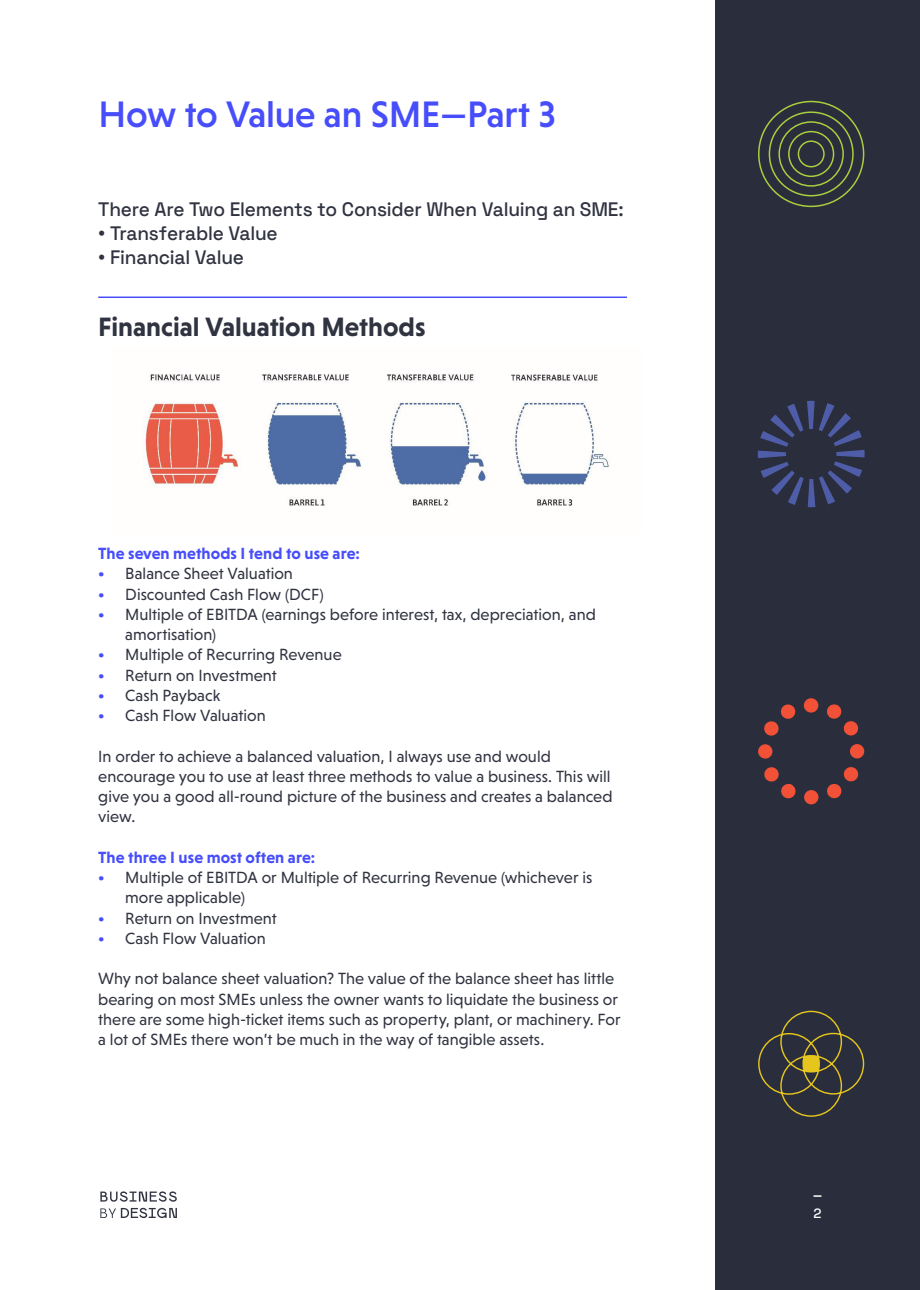
<style>
.page{position:relative;width:920px;height:1290px;background:#fff}
.page>*{position:absolute;margin:0;border:0;box-sizing:border-box;transform-origin:0 0}
.Heading_1{font:500 37.5px "Niveau Grotesk";letter-spacing:-.005em;color:#474dfa}
.Heading_2{font:700 27px "Niveau Grotesk";color:#303340}
.Intro_copy{font:300 19.5px "Space Grotesk";letter-spacing:-.01em;color:#303340}
.Body_copy{font:16.5px/20.2px "Niveau Grotesk";color:#303340}
.Heading_3{font:700 16.5px "Niveau Grotesk";letter-spacing:.005em;color:#474dfa}
.t1{font:300 13.5px "Space Grotesk";color:#fff}
.s1{font-weight:700;color:#474dfa}
</style>
<div class="page">
<svg style="left:100px;top:1191px;width:77px;height:11px"></svg>
<svg style="left:100px;top:1208px;width:77px;height:10px"></svg>
<hr style="left:98px;top:296px;width:529px;height:2px;background:#474dfa">
<div style="left:716px;top:0;width:204px;height:1290px;background:#292d3c"></div>
<svg style="left:758px;top:100px;width:107px;height:108px"></svg>
<svg style="left:758px;top:401px;width:107px;height:106px"></svg>
<div style="left:851px;top:745px;width:12px;height:13px;background:#f05137;border-radius:50%"></div>
<div style="left:850px;top:744px;width:14px;height:14px;border:2px solid #f05137;border-radius:50%"></div>
<svg style="left:827px;top:767px;width:32px;height:32px"></svg>
<svg style="left:827px;top:704px;width:32px;height:32px"></svg>
<div style="left:804px;top:790px;width:14px;height:14px;background:#f05137;border:2px solid #f05137;border-radius:50%"></div>
<div style="left:804px;top:698px;width:14px;height:15px;background:#f05137;border:2px solid #f05137;border-radius:6px"></div>
<svg style="left:764px;top:767px;width:32px;height:31px"></svg>
<svg style="left:764px;top:704px;width:32px;height:32px"></svg>
<div style="left:759px;top:745px;width:13px;height:13px;background:#f05137;border-radius:50%"></div>
<div style="left:758px;top:744px;width:14px;height:15px;border:2px solid #f05137;border-radius:50%"></div>
<svg style="left:759px;top:1010px;width:106px;height:107px"></svg>
<img style="left:143px;top:374px;width:466px;height:132px">
<svg style="left:813px;top:1195px;width:8px;height:2px"></svg>
<p class="Heading_1" style="left:99px;top:92px;width:459px">How to Value an SME—Part 3</p>
<p class="Intro_copy" style="left:98px;top:194px;width:527px">There Are Two Elements to Consider When Valuing an SME:</p>
<p class="Intro_copy" style="left:98px;top:218px;width:181px">• Transferable Value</p>
<p class="Intro_copy" style="left:98px;top:242px;width:147px">• Financial Value</p>
<p class="Heading_2" style="left:98px;top:312px;width:329px">Financial Valuation Methods</p>
<p class="Heading_3" style="left:98px;top:544px;width:263px">The seven methods I tend to use are:</p>
<p class="Body_copy" style="left:98px;top:563px;width:196px"><span class="s1">•</span> Balance Sheet Valuation</p>
<p class="Body_copy" style="left:98px;top:584px;width:227px"><span class="s1">•</span> Discounted Cash Flow (DCF)</p>
<p class="Body_copy" style="left:125px;top:604px;width:472px;text-indent:-27px"><span class="s1">•</span> Multiple of EBITDA (earnings before interest, tax, depreciation, and amortisation)</p>
<p class="Body_copy" style="left:98px;top:644px;width:245px"><span class="s1">•</span> Multiple of Recurring Revenue</p>
<p class="Body_copy" style="left:98px;top:665px;width:180px"><span class="s1">•</span> Return on Investment</p>
<p class="Body_copy" style="left:98px;top:685px;width:124px"><span class="s1">•</span> Cash Payback</p>
<p class="Body_copy" style="left:98px;top:705px;width:169px"><span class="s1">•</span> Cash Flow Valuation</p>
<p class="Body_copy" style="left:98px;top:746px;width:516px">In order to achieve a balanced valuation, I always use and would encourage you to use at least three methods to value a business. This will give you a good all-round picture of the business and creates a balanced view.</p>
<p class="Heading_3" style="left:98px;top:848px;width:218px">The three I use most often are:</p>
<p class="Body_copy" style="left:125px;top:867px;width:469px;text-indent:-27px"><span class="s1">•</span> Multiple of EBITDA or Multiple of Recurring Revenue (whichever is more applicable)</p>
<p class="Body_copy" style="left:98px;top:908px;width:180px"><span class="s1">•</span> Return on Investment</p>
<p class="Body_copy" style="left:98px;top:928px;width:169px"><span class="s1">•</span> Cash Flow Valuation</p>
<p class="Body_copy" style="left:98px;top:968px;width:524px">Why not balance sheet valuation? The value of the balance sheet has little bearing on most SMEs unless the owner wants to liquidate the business or there are some high-ticket items such as property, plant, or machinery. For a lot of SMEs there won’t be much in the way of tangible assets.</p>
<p class="t1" style="left:813px;top:1203px;width:10px">2</p>
</div>
